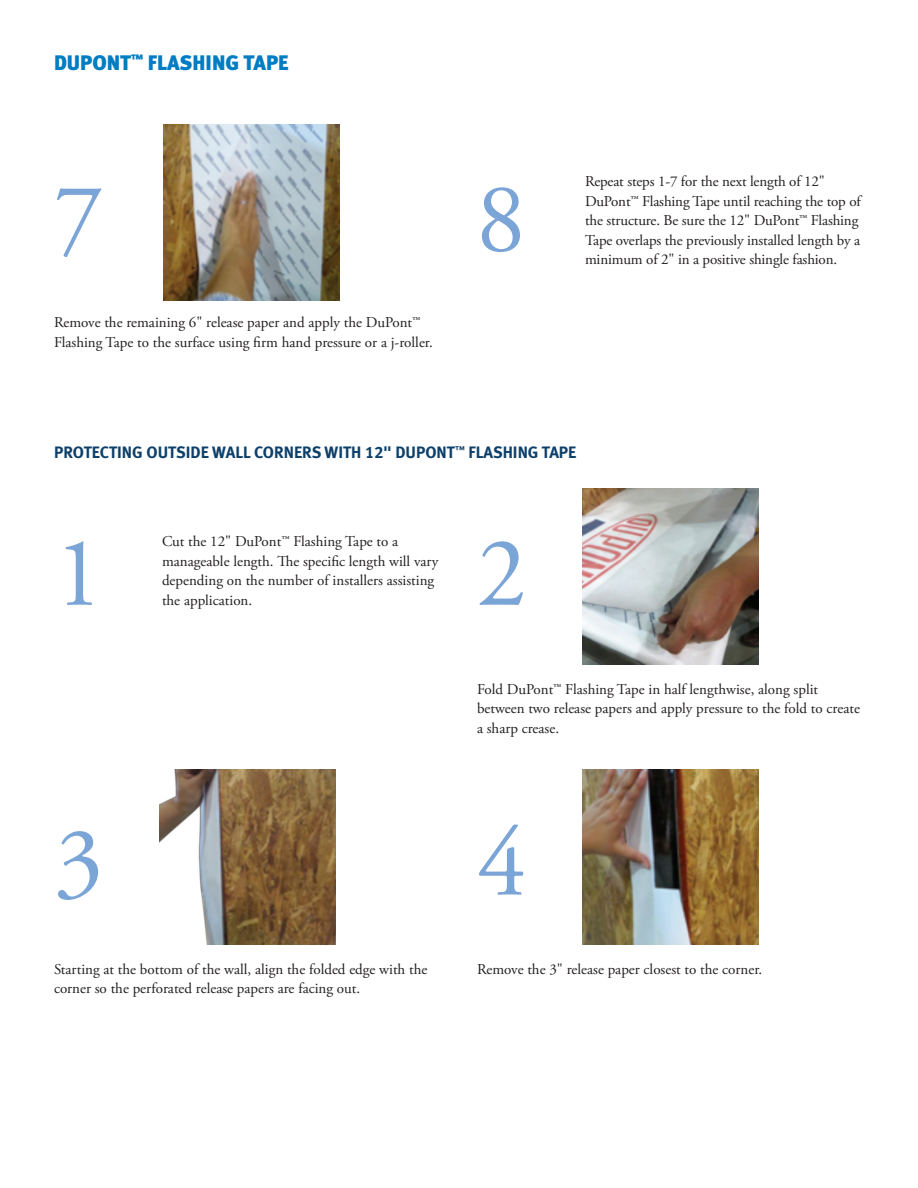
<style>
.page{position:relative;width:918px;height:1188px;background:#fff}
.page>*{position:absolute;margin:0;border:0;box-sizing:border-box;transform-origin:0 0}
.t1{font:99px "Adobe Garamond Pro";color:#7ca5d7}
.t2{font:21px "Meta Black LF";color:#007cc2}
.t3{font:16.5px "Meta Bold LF";color:#0c3f6a}
.t4{font:15px/19.5px "Adobe Garamond Pro";color:#231f20}
</style>
<div class="page">
<img style="left:164px;top:125px;width:175px;height:175px">
<img style="left:583px;top:489px;width:175px;height:175px">
<img style="left:160px;top:769px;width:175px;height:176px">
<img style="left:583px;top:769px;width:175px;height:176px">
<h2 class="t2" style="left:54px;top:50px;width:236px">DUPONT<sup>™</sup> FLASHING TAPE</h2>
<h1 class="t1" style="left:54px;top:160px;width:51px">7</h1>
<h1 class="t1" style="left:476px;top:160px;width:51px">8</h1>
<p class="t4" style="left:54px;top:313px;width:380px">Remove the remaining 6" release paper and apply the DuPont™<br>Flashing Tape to the surface using firm hand pressure or a j-roller.</p>
<p class="t4" style="left:585px;top:172px;width:277px">Repeat steps 1-7 for the next length of 12" DuPont™ Flashing Tape until reaching the top of the structure. Be sure the 12" DuPont™ Flashing Tape overlaps the previously installed length by a</p>
<p class="t4" style="left:585px;top:250px;width:254px">minimum of 2" in a positive shingle fashion.</p>
<p class="t3" style="left:54px;top:443px;width:524px">PROTECTING OUTSIDE WALL CORNERS WITH 12" DUPONT<sup>™</sup> FLASHING TAPE</p>
<p class="t4" style="left:162px;top:532px;width:278px">Cut the 12" DuPont™ Flashing Tape to a manageable length. The specific length will vary depending on the number of installers assisting the application.</p>
<h1 class="t1" style="left:54px;top:514px;width:51px">1</h1>
<h1 class="t1" style="left:477px;top:514px;width:51px">2</h1>
<p class="t4" style="left:477px;top:680px;width:384px">Fold DuPont™ Flashing Tape in half lengthwise, along split between two release papers and apply pressure to the fold to create a sharp crease.</p>
<h1 class="t1" style="left:54px;top:804px;width:51px">3</h1>
<h1 class="t1" style="left:477px;top:804px;width:51px">4</h1>
<p class="t4" style="left:54px;top:960px;width:375px">Starting at the bottom of the wall, align the folded edge with the corner so the perforated release papers are facing out.</p>
<p class="t4" style="left:477px;top:960px;width:287px">Remove the 3" release paper closest to the corner.</p>
</div>
